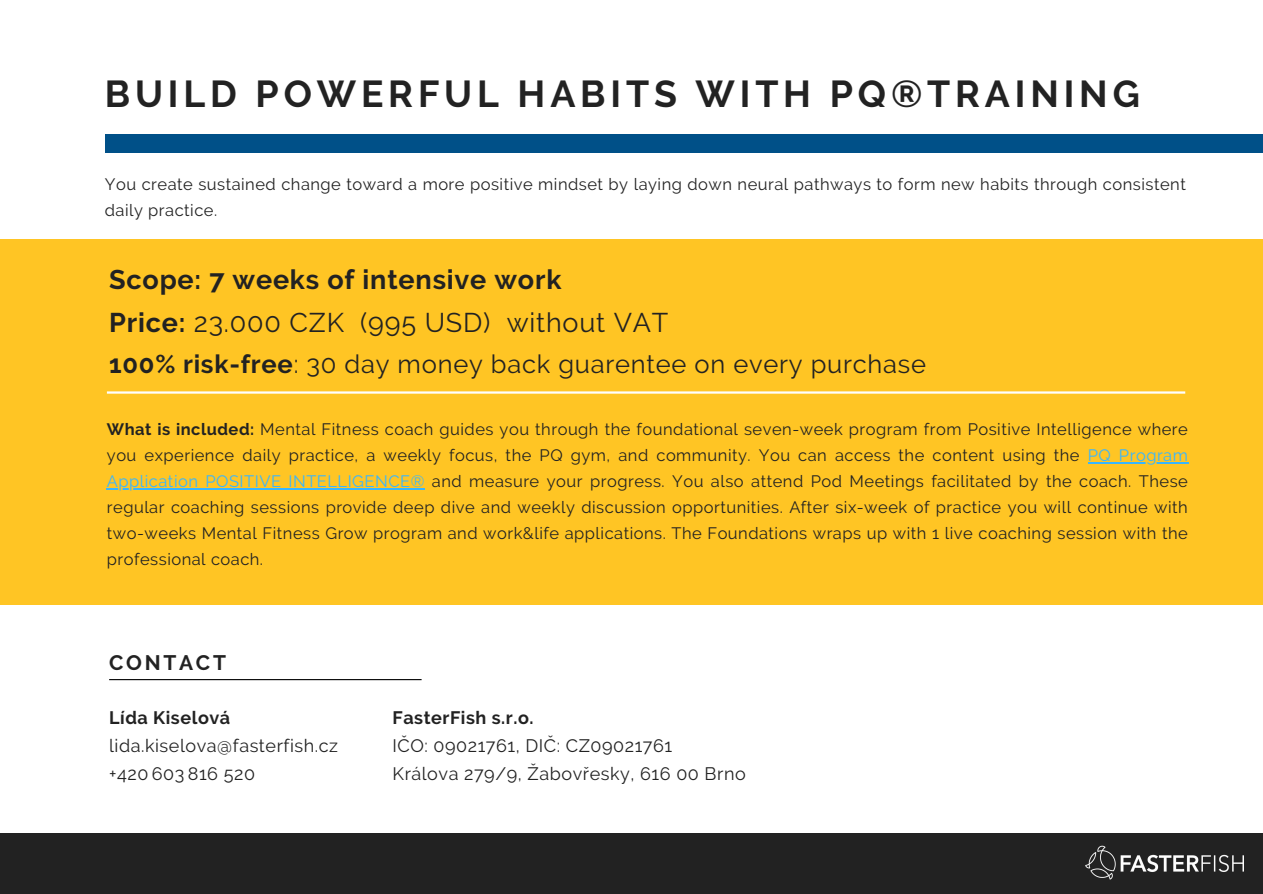
<style>
.page{position:relative;width:1263px;height:894px;background:#fff}
.page>*{position:absolute;margin:0;border:0;box-sizing:border-box;transform-origin:0 0}
.t1{font:700 37.35px "Raleway";letter-spacing:.13em;color:#222}
.t2{font:700 27px/42.8px "Raleway";letter-spacing:.03em;color:#222}
.t3{font:25.5px "Raleway";letter-spacing:.03em;color:#222}
.t4{font:700 21px "Raleway";letter-spacing:.13em;color:#222}
.t5{font:18px "Raleway";letter-spacing:.03em;color:#222}
.t6{font:700 18px "Raleway";letter-spacing:.03em;color:#222}
.t7{font:16.5px/25.8px "Raleway";letter-spacing:.03em;color:#222}
.t8{font:16.5px "Raleway";letter-spacing:.03em;color:#38b6ff}
.s1{font-weight:400}
.s2{font-weight:700}
.s3{color:#38b6ff}
</style>
<div class="page">
<div style="left:0;top:239px;width:1263px;height:366px;background:#ffc524"></div>
<div style="left:0;top:833px;width:1263px;height:60px;background:#222"></div>
<img style="left:1085px;top:845px;width:158px;height:33px">
<div style="left:105px;top:135px;width:1158px;height:18px;background:#005088"></div>
<hr style="left:109px;top:678px;width:313px;height:2px;background:#000">
<hr style="left:107px;top:391px;width:1078px;height:2px;background:#fff">
<hr style="left:1088px;top:462px;width:100px;height:1px;background:#38b6ff">
<hr style="left:107px;top:488px;width:318px;height:1px;background:#38b6ff">
<h1 class="t1" style="left:105px;top:72px;width:1036px">BUILD POWERFUL HABITS WITH PQ®️TRAINING</h1>
<p class="t7" style="left:105px;top:171px;width:1082px">You create sustained change toward a more positive mindset by laying down neural pathways to form new habits through consistent daily practice.</p>
<p class="t2" style="left:109px;top:258px;width:561px">Scope: 7 weeks of intensive work<br>Price: <span class="s1">23.000 CZK (995 USD) without VAT</span></p>
<p class="t3" style="left:109px;top:348px;width:818px"><span class="s2">100% risk-free</span>: 30 day money back guarentee on every purchase</p>
<p class="t7" style="left:107px;top:416px;width:1082px"><span class="s2">What is included:</span> Mental Fitness coach guides you through the foundational seven-week program from Positive Intelligence where you experience daily practice, a weekly focus, the PQ gym, and community. You can access the content using the</p>
<p class="t8" style="left:1088px;top:445px;width:102px">PQ Program</p>
<p class="t7" style="left:107px;top:468px;width:1082px;text-align:justify"><span class="s3">Application POSITIVE INTELLIGENCE®</span> and measure your progress. You also attend Pod Meetings facilitated by the coach. These regular coaching sessions provide deep dive and weekly discussion opportunities. After six-week of practice you will continue with two-weeks Mental Fitness Grow program and work&amp;life applications. The Foundations wraps up with 1 live coaching session with the professional coach.</p>
<p class="t4" style="left:109px;top:650px;width:118px">CONTACT</p>
<p class="t6" style="left:109px;top:706px;width:123px">Lída Kiselová</p>
<h2 class="t5" style="left:109px;top:734px;width:230px">lida.kiselova@fasterfish.cz</h2>
<p class="t5" style="left:109px;top:763px;width:147px">+420 603 816 520</p>
<p class="t6" style="left:393px;top:706px;width:142px">FasterFish s.r.o.</p>
<h3 class="t5" style="left:393px;top:734px;width:281px">IČO: 09021761, DIČ: CZ09021761</h3>
<p class="t5" style="left:393px;top:763px;width:355px">Králova 279/9, Žabovřesky, 616 00 Brno</p>
</div>
